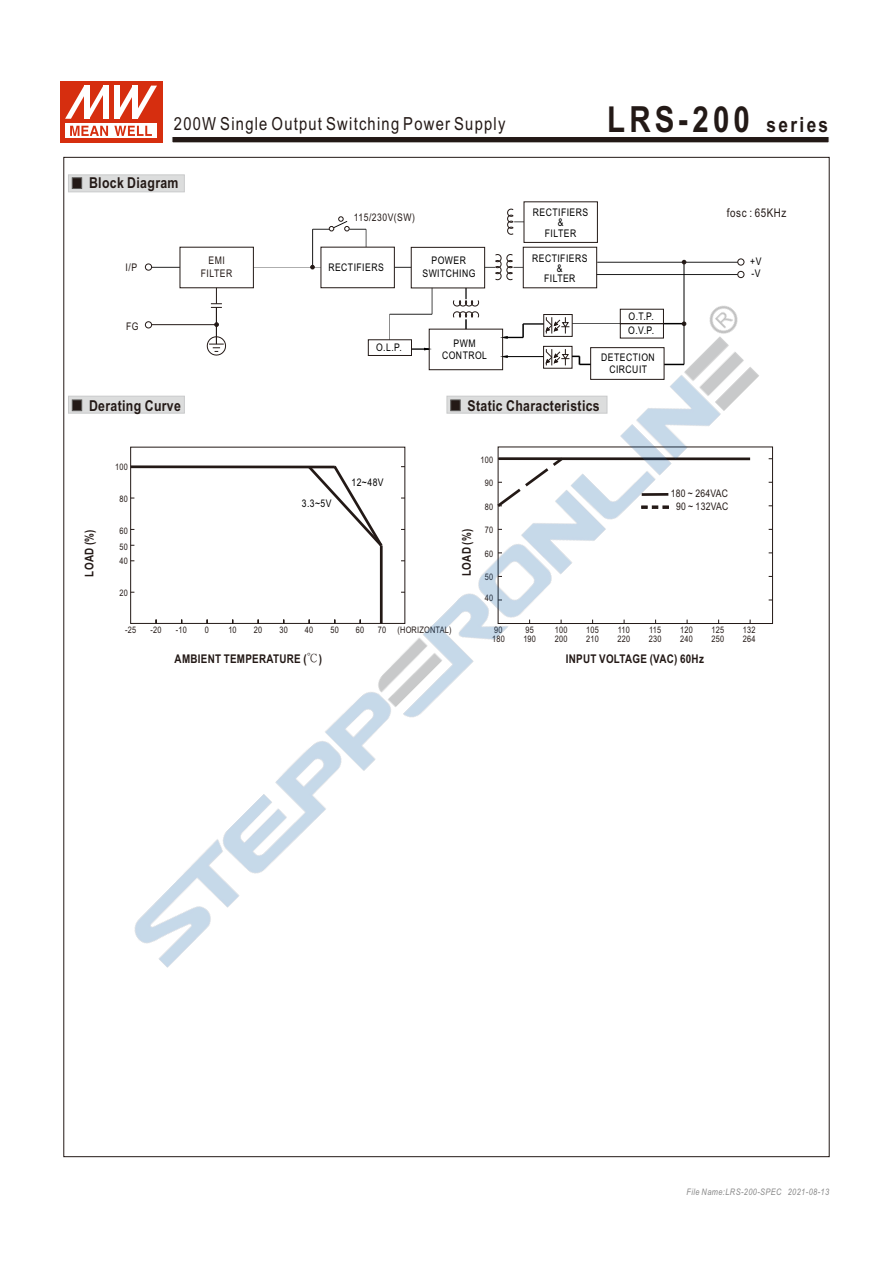
<style>
.page{position:relative;width:893px;height:1263px;background:#fff}
.page>*{position:absolute;margin:0;border:0;box-sizing:border-box;transform-origin:0 0}
.t1{font:700 36px "Arial Narrow";letter-spacing:.115em;color:#231916}
.t2{font:18px "Arial Narrow";letter-spacing:.07em;color:#231916}
.t3{font:700 15px "Arial Narrow";letter-spacing:.025em;color:#231916}
.t4{font:700 12px "Arial Narrow";letter-spacing:.025em;color:#231916}
.t5{font:12px "Arial Narrow";letter-spacing:.045em;color:#231916}
.t6{font:10.5px/10.2px "Arial Narrow";letter-spacing:.045em;color:#000;text-align:center}
.t7{font:10.5px/12.8px "Arial Narrow";letter-spacing:.025em;color:#231916;text-align:center}
.t8{font:10.5px "Arial Narrow";letter-spacing:.045em;color:#231916}
.t9{font:9px "Arial Narrow";letter-spacing:.025em;color:#231916}
.t10{font:italic 9px "Arial Narrow";letter-spacing:.045em;color:#898989}
.s1{font-size:21px}
.s2{font-family:"Inn Ming";font-weight:500}
</style>
<div class="page">
<hr style="left:597px;top:262px;width:141px;height:1px;background:#000">
<hr style="left:253px;top:267px;width:68px;height:1px;background:#000">
<div style="left:145px;top:264px;width:7px;height:6px;border:1px solid #231916;border-radius:50%"></div>
<div style="left:738px;top:271px;width:6px;height:7px;border:1px solid #231916;border-radius:50%"></div>
<svg style="left:738px;top:259px;width:6px;height:6px"></svg>
<svg style="left:152px;top:247px;width:102px;height:27px"></svg>
<svg style="left:311px;top:202px;width:375px;height:72px"></svg>
<svg style="left:172px;top:137px;width:657px;height:6px;background:#3b322f"></svg>
<svg style="left:68px;top:396px;width:21px;height:17px"></svg>
<svg style="left:68px;top:175px;width:117px;height:17px;background:#d0d0d0"></svg>
<div style="left:60px;top:82px;width:102px;height:61px;background:#d62e0f"></div>
<div style="left:65px;top:123px;width:92px;height:15px;background:#fff"></div>
<svg style="left:114px;top:126px;width:38px;height:10px"></svg>
<svg style="left:70px;top:126px;width:38px;height:10px"></svg>
<div style="left:103px;top:86px;width:6px;height:33px;background:#fff"></div>
<svg style="left:65px;top:86px;width:38px;height:33px"></svg>
<div style="left:114px;top:86px;width:6px;height:33px;background:#fff"></div>
<svg style="left:120px;top:86px;width:37px;height:33px"></svg>
<img style="left:89px;top:274px;width:685px;height:694px">
<h2 class="t2" style="left:174px;top:117px;width:333px">200W Single Output Switching Power Supply</h2>
<h1 class="t1" style="left:607px;top:92px;width:222px">LRS-200 <span class="s1">series</span></h1>
<h3 class="t3" style="left:89px;top:172px;width:91px">Block Diagram</h3>
<p class="t7" style="left:126px;top:262px;width:13px">I/P</p>
<p class="t7" style="left:126px;top:321px;width:14px">FG</p>
<p class="t7" style="left:208px;top:255px;width:18px">EMI</p>
<p class="t7" style="left:201px;top:268px;width:33px">FILTER</p>
<p class="t8" style="left:354px;top:213px;width:63px">115/230V(SW)</p>
<p class="t6" style="left:533px;top:208px;width:57px">RECTIFIERS &amp;<br>FILTER</p>
<p class="t6" style="left:328px;top:263px;width:57px">RECTIFIERS</p>
<p class="t6" style="left:431px;top:257px;width:36px">POWER</p>
<p class="t6" style="left:422px;top:269px;width:55px">SWITCHING</p>
<p class="t6" style="left:376px;top:343px;width:27px">O.L.P.</p>
<p class="t6" style="left:442px;top:339px;width:46px;line-height:11.4px">PWM<br>CONTROL</p>
<p class="t6" style="left:532px;top:254px;width:57px">RECTIFIERS &amp;<br>FILTER</p>
<p class="t6" style="left:629px;top:312px;width:27px">O.T.P.</p>
<p class="t6" style="left:628px;top:326px;width:27px">O.V.P.</p>
<p class="t6" style="left:601px;top:353px;width:55px">DETECTION</p>
<p class="t6" style="left:609px;top:365px;width:39px">CIRCUIT</p>
<h3 class="t3" style="left:89px;top:394px;width:93px">Derating Curve</h3>
<h3 class="t3" style="left:467px;top:394px;width:134px">Static Characteristics</h3>
<p class="t4" style="left:80px;top:576px;width:49px;rotate:-90deg">LOAD (%)</p>
<p class="t9" style="left:115px;top:464px;width:14px">100</p>
<p class="t9" style="left:119px;top:496px;width:10px">80</p>
<p class="t9" style="left:119px;top:528px;width:10px">60</p>
<p class="t9" style="left:119px;top:543px;width:10px">50</p>
<p class="t9" style="left:119px;top:557px;width:10px">40</p>
<p class="t9" style="left:119px;top:589px;width:10px">20</p>
<p class="t6" style="left:302px;top:499px;width:31px">3.3~5V</p>
<p class="t6" style="left:351px;top:478px;width:34px">12~48V</p>
<p class="t4" style="left:457px;top:576px;width:49px;rotate:-90deg">LOAD (%)</p>
<p class="t9" style="left:481px;top:456px;width:14px">100</p>
<p class="t9" style="left:485px;top:480px;width:10px">90</p>
<p class="t9" style="left:485px;top:503px;width:10px">80</p>
<p class="t9" style="left:485px;top:527px;width:10px">70</p>
<p class="t9" style="left:485px;top:550px;width:10px">60</p>
<p class="t9" style="left:485px;top:573px;width:10px">50</p>
<p class="t9" style="left:485px;top:595px;width:10px">40</p>
<p class="t5" style="left:727px;top:208px;width:61px">fosc : 65KHz</p>
<p class="t6" style="left:750px;top:256px;width:13px;line-height:12.5px;text-align:left">+V -V</p>
<p class="t7" style="left:671px;top:488px;width:59px">180 ~ 264VAC<br>90 ~ 132VAC</p>
<p class="t9" style="left:125px;top:627px;width:13px">-25</p>
<p class="t9" style="left:150px;top:627px;width:13px">-20</p>
<p class="t9" style="left:176px;top:627px;width:13px">-10</p>
<p class="t9" style="left:205px;top:627px;width:6px">0</p>
<p class="t9" style="left:228px;top:627px;width:10px">10</p>
<p class="t9" style="left:254px;top:627px;width:10px">20</p>
<p class="t9" style="left:279px;top:627px;width:10px">30</p>
<p class="t9" style="left:305px;top:627px;width:10px">40</p>
<p class="t9" style="left:330px;top:627px;width:10px">50</p>
<p class="t9" style="left:356px;top:627px;width:10px">60</p>
<p class="t4" style="left:175px;top:650px;width:149px">AMBIENT TEMPERATURE (<span class="s2">℃</span>)</p>
<p class="t9" style="left:378px;top:626px;width:10px">70</p>
<p class="t9" style="left:397px;top:627px;width:56px">(HORIZONTAL)</p>
<p class="t9" style="left:494px;top:627px;width:10px">90</p>
<p class="t9" style="left:525px;top:627px;width:10px">95</p>
<p class="t9" style="left:555px;top:627px;width:14px">100</p>
<p class="t9" style="left:586px;top:627px;width:14px">105</p>
<p class="t9" style="left:618px;top:627px;width:14px">110</p>
<p class="t9" style="left:649px;top:627px;width:14px">115</p>
<p class="t9" style="left:680px;top:627px;width:14px">120</p>
<p class="t9" style="left:711px;top:627px;width:14px">125</p>
<p class="t9" style="left:743px;top:627px;width:14px">132</p>
<p class="t9" style="left:492px;top:635px;width:14px">180</p>
<p class="t9" style="left:523px;top:635px;width:14px">190</p>
<p class="t9" style="left:555px;top:635px;width:14px">200</p>
<p class="t9" style="left:586px;top:635px;width:14px">210</p>
<p class="t9" style="left:617px;top:635px;width:14px">220</p>
<p class="t9" style="left:649px;top:635px;width:14px">230</p>
<p class="t9" style="left:680px;top:635px;width:14px">240</p>
<p class="t9" style="left:711px;top:635px;width:14px">250</p>
<p class="t9" style="left:743px;top:635px;width:14px">264</p>
<p class="t4" style="left:566px;top:650px;width:140px">INPUT VOLTAGE (VAC) 60Hz</p>
<p class="t10" style="left:686px;top:1188px;width:144px">File Name:LRS-200-SPEC 2021-08-13</p>
</div>
